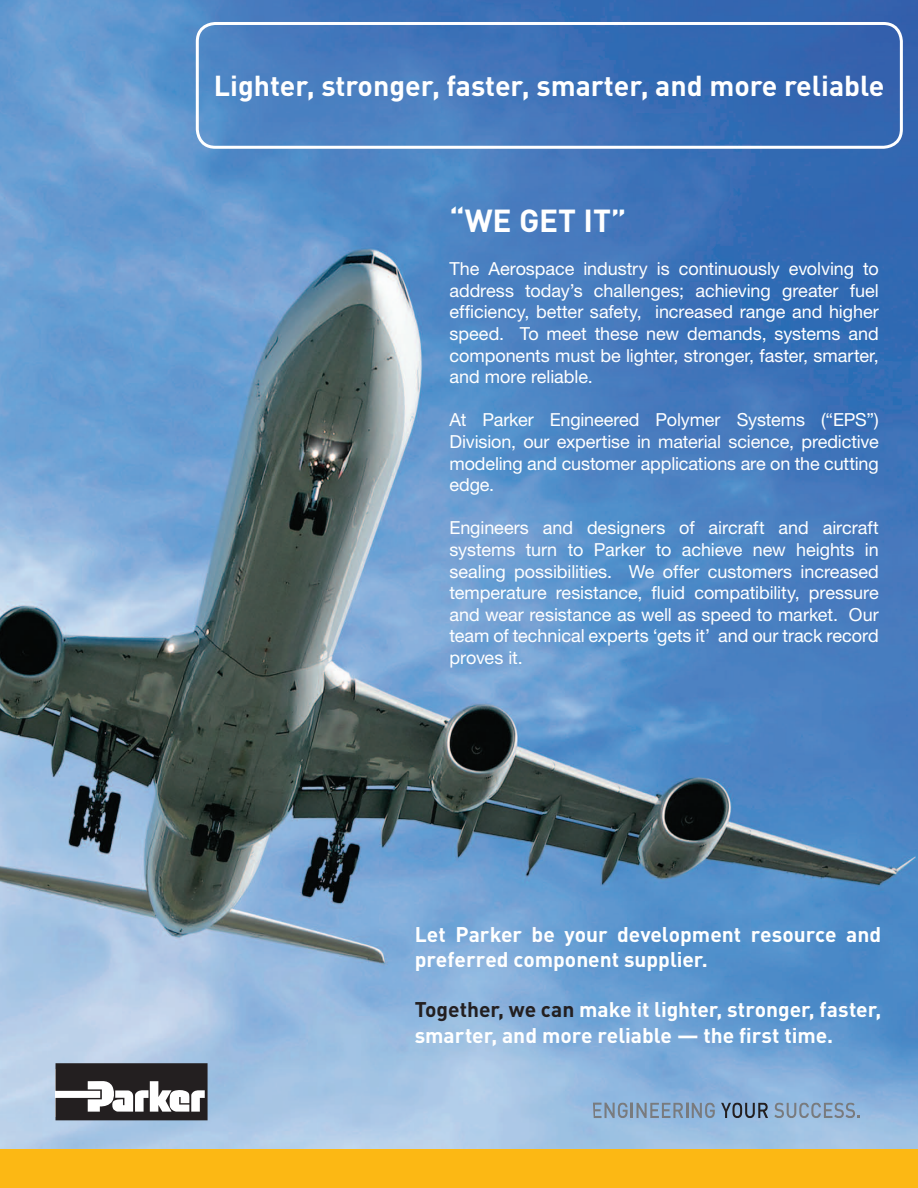
<style>
.page{position:relative;width:918px;height:1188px;background:#fff}
.page>*{position:absolute;margin:0;border:0;box-sizing:border-box;transform-origin:0 0}
.t1{font:700 31.5px "DINOT";color:#fff}
.t2{font:700 28.5px "DINOT";color:#fff}
.t3{font:700 21px/25.2px "DINOT";color:#fff}
.t4{font:18px/21.6px "Helvetica Neue LT Std";letter-spacing:-.005em;color:#fff;text-align:justify}
.s1{color:#231f20}
</style>
<div class="page">
<img style="left:0;top:0;width:918px;height:1150px">
<svg style="left:56px;top:1063px;width:152px;height:57px"></svg>
<div style="left:0;top:1150px;width:918px;height:38px;background:#fcb814"></div>
<svg style="left:593px;top:1102px;width:122px;height:16px;background:#879fb8"></svg>
<svg style="left:721px;top:1102px;width:47px;height:16px"></svg>
<svg style="left:774px;top:1103px;width:86px;height:15px"></svg>
<div style="left:196px;top:22px;width:707px;height:127px;border:3px solid #fff;border-radius:18px"></div>
<h2 class="t2" style="left:214px;top:67px;width:672px">Lighter, stronger, faster, smarter, and more reliable</h2>
<h1 class="t1" style="left:450px;top:199px;width:178px">“WE GET IT”</h1>
<p class="t4" style="left:450px;top:258px;width:431px">The Aerospace industry is continuously evolving to address today’s challenges; achieving greater fuel efficiency, better safety, increased range and higher speed. To meet these new demands, systems and components must be lighter, stronger, faster, smarter, and more reliable.</p>
<p class="t4" style="left:450px;top:409px;width:431px">At Parker Engineered Polymer Systems (“EPS”)<br>Division, our expertise in material science, predictive modeling and customer applications are on the cutting edge.</p>
<p class="t4" style="left:450px;top:517px;width:431px">Engineers and designers of aircraft and aircraft systems turn to Parker to achieve new heights in sealing possibilities. We offer customers increased temperature resistance, fluid compatibility, pressure and wear resistance as well as speed to market. Our team of technical experts ‘gets it’ and our track record proves it.</p>
<p class="t3" style="left:415px;top:921px;width:468px">Let Parker be your development resource and preferred component supplier.</p>
<p class="t3" style="left:415px;top:996px;width:468px"><span class="s1">Together, we can</span> make it lighter, stronger, faster, smarter, and more reliable — the first time.</p>
</div>
